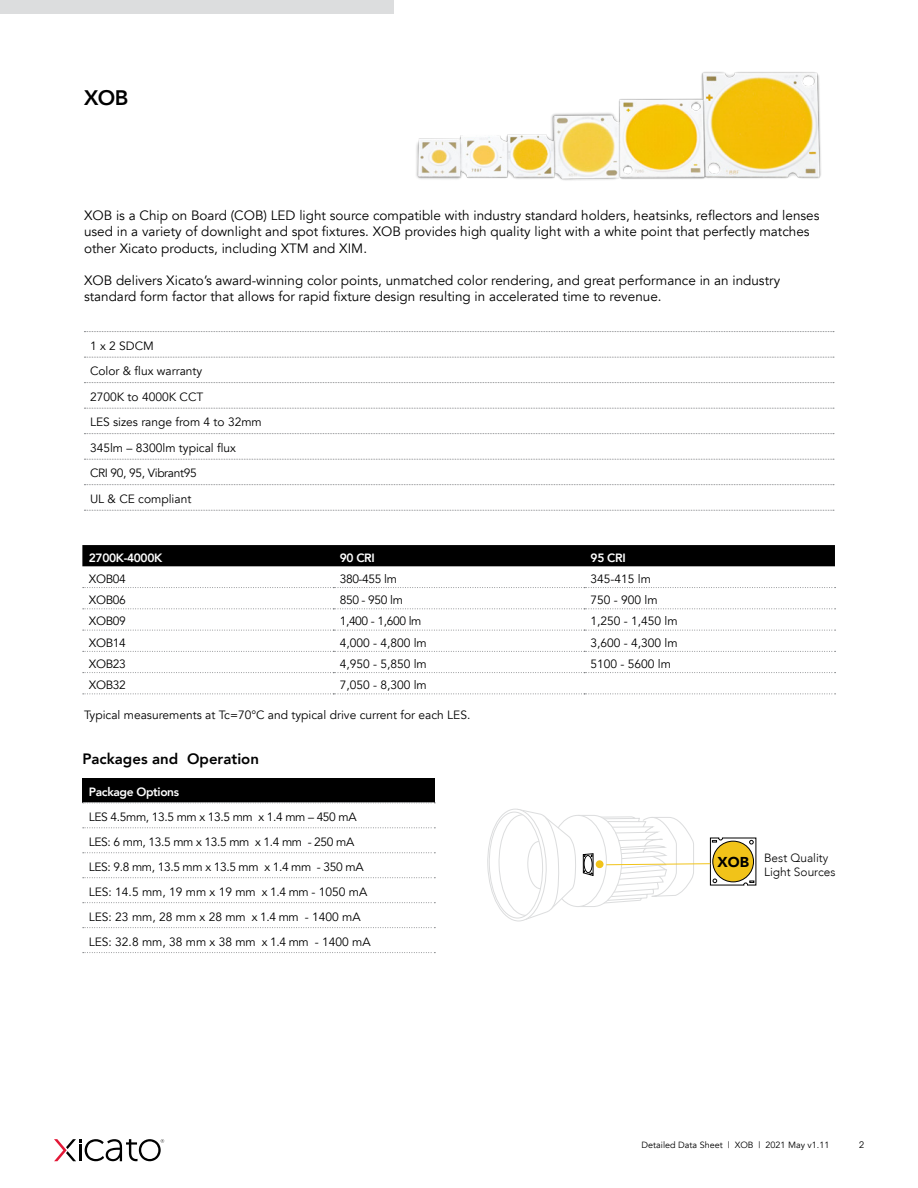
<style>
.page{position:relative;width:918px;height:1188px;background:#fff}
.page>*{position:absolute;margin:0;border:0;box-sizing:border-box;transform-origin:0 0}
.t1{font:800 21px "Avenir";color:#000}
.t2{font:800 15px "Avenir";color:#000}
.t3{font:900 14.25px "Avenir";color:#000}
.t4{font:13.5px/16.2px "Avenir";color:#000}
.t5{font:12px "Avenir";color:#000}
.t6{font:12px "Avenir";letter-spacing:-.03em;color:#000}
.t7{font:800 12px "Avenir";letter-spacing:-.03em;color:#fff}
.t8{font:300 12px/14.2px "Avenir";color:#000}
.t9{font:9px "Avenir";color:#000}
.t10{font:9px "ITC Avant Garde Pro";color:#000}
</style>
<div class="page">
<div style="left:0;top:0;width:394px;height:13px;background:#dcddde"></div>
<img style="left:416px;top:72px;width:405px;height:109px">
<svg style="left:84px;top:331px;width:750px;height:1px"></svg>
<svg style="left:84px;top:357px;width:750px;height:1px"></svg>
<svg style="left:84px;top:382px;width:750px;height:1px"></svg>
<svg style="left:84px;top:408px;width:750px;height:1px"></svg>
<svg style="left:84px;top:433px;width:750px;height:1px"></svg>
<svg style="left:84px;top:459px;width:750px;height:1px"></svg>
<svg style="left:84px;top:484px;width:750px;height:1px"></svg>
<svg style="left:84px;top:510px;width:750px;height:1px"></svg>
<div style="left:82px;top:545px;width:753px;height:21px;background:#000"></div>
<svg style="left:83px;top:587px;width:753px;height:1px"></svg>
<svg style="left:83px;top:608px;width:753px;height:1px"></svg>
<svg style="left:83px;top:630px;width:753px;height:1px"></svg>
<svg style="left:83px;top:651px;width:753px;height:1px"></svg>
<svg style="left:83px;top:672px;width:753px;height:1px"></svg>
<svg style="left:83px;top:694px;width:753px;height:1px"></svg>
<div style="left:82px;top:778px;width:353px;height:25px;background:#000"></div>
<svg style="left:83px;top:802px;width:352px;height:1px"></svg>
<svg style="left:83px;top:827px;width:352px;height:1px"></svg>
<svg style="left:83px;top:852px;width:352px;height:1px"></svg>
<svg style="left:83px;top:877px;width:352px;height:1px"></svg>
<svg style="left:83px;top:902px;width:352px;height:1px"></svg>
<svg style="left:83px;top:927px;width:352px;height:1px"></svg>
<svg style="left:83px;top:952px;width:352px;height:1px"></svg>
<svg style="left:487px;top:809px;width:269px;height:113px"></svg>
<div style="left:596px;top:860px;width:8px;height:8px;background:#f1c319;border-radius:50%"></div>
<svg style="left:54px;top:1139px;width:110px;height:22px"></svg>
<p class="t1" style="left:84px;top:81px;width:46px">XOB</p>
<p class="t4" style="left:84px;top:208px;width:737px">XOB is a Chip on Board (COB) LED light source compatible with industry standard holders, heatsinks, reflectors and lenses used in a variety of downlight and spot fixtures. XOB provides high quality light with a white point that perfectly matches other Xicato products, including XTM and XIM.</p>
<p class="t4" style="left:84px;top:273px;width:698px">XOB delivers Xicato’s award-winning color points, unmatched color rendering, and great performance in an industry standard form factor that allows for rapid fixture design resulting in accelerated time to revenue.</p>
<p class="t5" style="left:90px;top:338px;width:65px">1 x 2 SDCM</p>
<p class="t5" style="left:90px;top:364px;width:114px">Color &amp; flux warranty</p>
<p class="t5" style="left:90px;top:389px;width:115px">2700K to 4000K CCT</p>
<p class="t5" style="left:90px;top:415px;width:173px">LES sizes range from 4 to 32mm</p>
<p class="t5" style="left:90px;top:440px;width:148px">345lm – 8300lm typical flux</p>
<p class="t6" style="left:90px;top:466px;width:108px">CRI 90, 95, Vibrant95</p>
<p class="t5" style="left:90px;top:491px;width:103px">UL &amp; CE compliant</p>
<p class="t7" style="left:89px;top:548px;width:75px">2700K-4000K</p>
<p class="t7" style="left:340px;top:548px;width:37px">90 CRI</p>
<p class="t7" style="left:591px;top:548px;width:37px">95 CRI</p>
<p class="t5" style="left:89px;top:571px;width:39px">XOB04</p>
<p class="t5" style="left:340px;top:571px;width:59px">380-455 lm</p>
<p class="t5" style="left:591px;top:571px;width:62px">345-415 lm</p>
<p class="t5" style="left:89px;top:593px;width:39px">XOB06</p>
<p class="t5" style="left:340px;top:593px;width:65px">850 - 950 lm</p>
<p class="t5" style="left:591px;top:593px;width:69px">750 - 900 lm</p>
<p class="t5" style="left:89px;top:614px;width:39px">XOB09</p>
<p class="t5" style="left:340px;top:614px;width:83px">1,400 - 1,600 lm</p>
<p class="t5" style="left:591px;top:614px;width:89px">1,250 - 1,450 lm</p>
<p class="t5" style="left:89px;top:635px;width:39px">XOB14</p>
<p class="t5" style="left:340px;top:635px;width:89px">4,000 - 4,800 lm</p>
<p class="t5" style="left:591px;top:635px;width:89px">3,600 - 4,300 lm</p>
<p class="t5" style="left:89px;top:657px;width:39px">XOB23</p>
<p class="t5" style="left:340px;top:657px;width:89px">4,950 - 5,850 lm</p>
<p class="t5" style="left:591px;top:657px;width:82px">5100 - 5600 lm</p>
<p class="t5" style="left:89px;top:678px;width:39px">XOB32</p>
<p class="t5" style="left:340px;top:678px;width:89px">7,050 - 8,300 lm</p>
<p class="t5" style="left:84px;top:708px;width:388px">Typical measurements at Tc=70°C and typical drive current for each LES.</p>
<p class="t2" style="left:82px;top:748px;width:178px">Packages and Operation</p>
<p class="t7" style="left:89px;top:783px;width:92px">Package Options</p>
<p class="t6" style="left:89px;top:810px;width:269px">LES 4.5mm, 13.5 mm x 13.5 mm x 1.4 mm – 450 mA</p>
<p class="t6" style="left:89px;top:835px;width:267px">LES: 6 mm, 13.5 mm x 13.5 mm x 1.4 mm - 250 mA</p>
<p class="t6" style="left:89px;top:860px;width:276px">LES: 9.8 mm, 13.5 mm x 13.5 mm x 1.4 mm - 350 mA</p>
<p class="t5" style="left:89px;top:885px;width:280px">LES: 14.5 mm, 19 mm x 19 mm x 1.4 mm - 1050 mA</p>
<p class="t5" style="left:89px;top:910px;width:273px">LES: 23 mm, 28 mm x 28 mm x 1.4 mm - 1400 mA</p>
<p class="t5" style="left:89px;top:935px;width:283px">LES: 32.8 mm, 38 mm x 38 mm x 1.4 mm - 1400 mA</p>
<p class="t3" style="left:718px;top:850px;width:33px">XOB</p>
<p class="t8" style="left:764px;top:850px;width:73px">Best Quality<br>Light Sources</p>
<p class="t9" style="left:642px;top:1140px;width:189px">Detailed Data Sheet | XOB | 2021 May v1.11</p>
<p class="t10" style="left:859px;top:1139px;width:6px">2</p>
</div>
